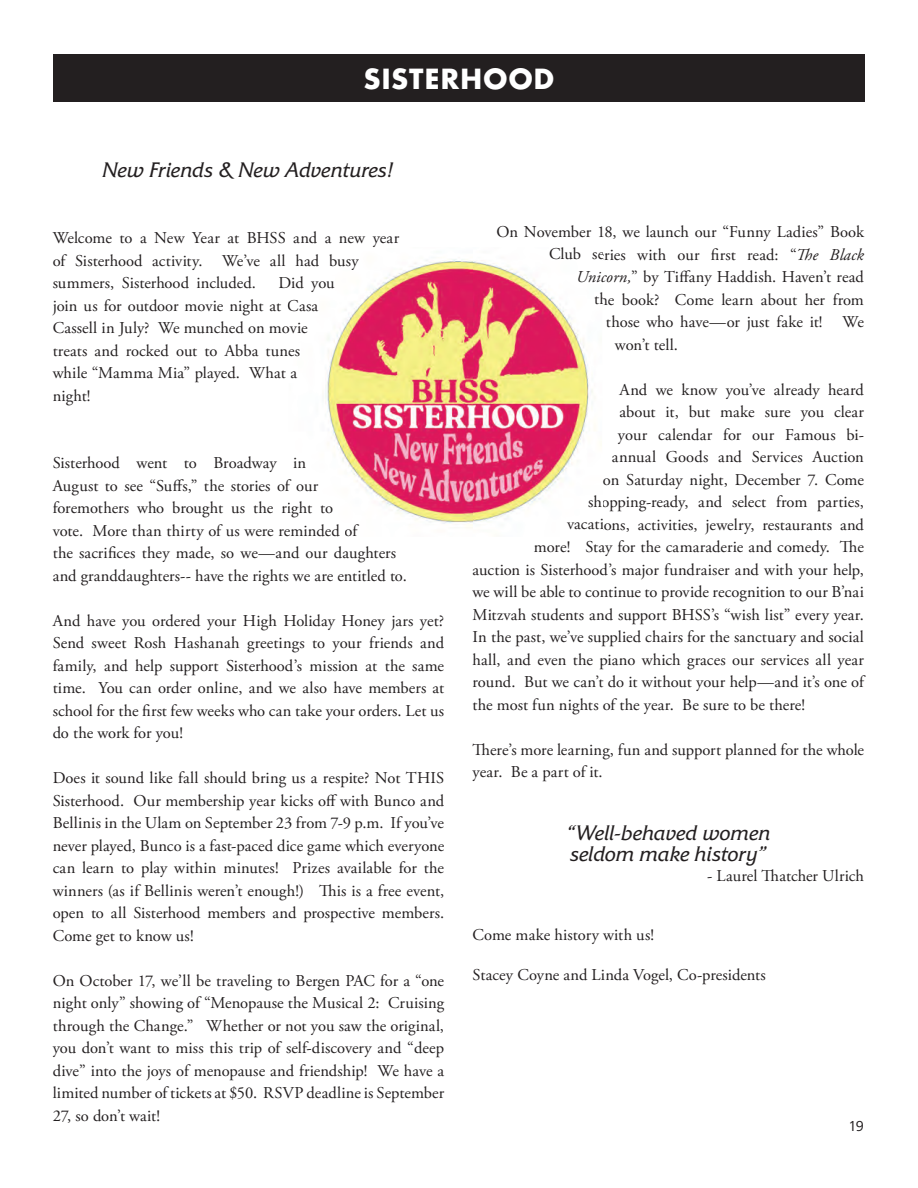
<style>
.page{position:relative;width:918px;height:1188px;background:#fff}
.page>*{position:absolute;margin:0;border:0;box-sizing:border-box;transform-origin:0 0}
.t1{font:700 27px "Futura Std";letter-spacing:.05em;color:#fff}
.t2{font:italic 21px/21px "Friz Quadrata Std";color:#231f20}
.t3{font:16.5px/22.5px "Adobe Garamond Pro";color:#231f20}
.t4{font:15px "Frutiger Next Pro";color:#231f20}
.s1{font-style:italic}
</style>
<div class="page">
<div style="left:53px;top:54px;width:812px;height:48px;background:#231f20"></div>
<img style="left:325px;top:259px;width:268px;height:269px">
<img style="left:325px;top:259px;width:34px;height:11px">
<img style="left:325px;top:276px;width:10px;height:16px">
<img style="left:325px;top:501px;width:8px;height:17px">
<img style="left:325px;top:524px;width:34px;height:4px">
<img style="left:550px;top:259px;width:43px;height:1px">
<img style="left:578px;top:271px;width:15px;height:13px">
<img style="left:588px;top:495px;width:5px;height:16px">
<img style="left:567px;top:518px;width:26px;height:10px">
<h1 class="t1" style="left:364px;top:64px;width:192px">SISTERHOOD</h1>
<p class="t2" style="left:102px;top:161px;width:294px">New Friends &amp; New Adventures!</p>
<p class="t3" style="left:53px;top:228px;width:348px">Welcome to a New Year at BHSS and a new ear of Sisterhood activity. We’ve all<br>summers, Sisterhood included.<br>join us for outdoor movie night at Casa<br>Cassell in July? We munched on movie<br>treats and rocked out to Abba tunes<br>while “Mamma Mia” played. What a<br>night!</p>
<p class="t3" style="left:373px;top:228px;width:9px">y</p>
<p class="t3" style="left:279px;top:251px;width:82px;text-indent:17px">had busy<br>Did you</p>
<p class="t3" style="left:53px;top:453px;width:356px">Sisterhood went to Broadway<br>August to see “Suffs,” the stories of our<br>foremothers who brought us the right to<br>vote. More than thirty of us were reminded of<br>the sacrifices they made, so we—and our daughters and granddaughters-- have the rights we are entitled to.</p>
<p class="t3" style="left:53px;top:611px;width:393px;text-align:justify">And have you ordered your High Holiday Honey jars yet?<br>Send sweet Rosh Hashanah greetings to your friends and family, and help support Sisterhood’s mission at the same time. You can order online, and we also have members at school for the first few weeks who can take your orders. Let us do the work for you!</p>
<p class="t3" style="left:53px;top:768px;width:393px;text-align:justify">Does it sound like fall should bring us a respite? Not THIS Sisterhood. Our membership year kicks off with Bunco and Bellinis in the Ulam on September 23 from 7-9 p.m. If you’ve never played, Bunco is a fast-paced dice game which everyone can learn to play within minutes! Prizes available for the winners (as if Bellinis weren’t enough!) This is a free event, open to all Sisterhood members and prospective members.<br>Come get to know us!</p>
<p class="t3" style="left:53px;top:971px;width:393px;text-align:justify">On October 17, we’ll be traveling to Bergen PAC for a “one night only” showing of “Menopause the Musical 2: Cruising through the Change.” Whether or not you saw the original, you don’t want to miss this trip of self-discovery and “deep dive” into the joys of menopause and friendship! We have a limited number of tickets at $50. RSVP deadline is September 27, so don’t wait!</p>
<p class="t3" style="left:293px;top:453px;width:15px">in</p>
<p class="t3" style="left:496px;top:222px;width:369px">On November 18, we launch our “Funny Ladies” Book</p>
<p class="t3" style="left:549px;top:244px;width:316px">Club series with our first read: “<span class="s1">The Black</span></p>
<p class="t3" style="left:576px;top:267px;width:289px"><span class="s1">Unicorn,</span>” by Tiffany Haddish. Haven’t read</p>
<p class="t3" style="left:594px;top:290px;width:271px">the book? Come learn about her from</p>
<p class="t3" style="left:606px;top:312px;width:259px">those who have—or just fake it! We</p>
<p class="t3" style="left:615px;top:335px;width:64px">won’t tell.</p>
<p class="t3" style="left:619px;top:380px;width:246px">And we know you’ve already heard</p>
<p class="t3" style="left:619px;top:402px;width:246px">about it, but make sure you clear</p>
<p class="t3" style="left:618px;top:425px;width:248px">your calendar for our Famous bi-</p>
<p class="t3" style="left:612px;top:447px;width:253px">annual Goods and Services Auction</p>
<p class="t3" style="left:603px;top:470px;width:263px">on Saturday night, December 7. Come</p>
<p class="t3" style="left:588px;top:492px;width:277px">shopping-ready, and select from parties,</p>
<p class="t3" style="left:567px;top:515px;width:298px">vacations, activities, jewelry, restaurants and</p>
<p class="t3" style="left:534px;top:537px;width:332px">more! Stay for the camaraderie and comedy. The</p>
<p class="t3" style="left:472px;top:560px;width:393px">auction is Sisterhood’s major fundraiser and with your help,</p>
<p class="t3" style="left:472px;top:582px;width:393px">we will be able to continue to provide recognition to our B’nai</p>
<p class="t3" style="left:472px;top:605px;width:393px">Mitzvah students and support BHSS’s “wish list” every year.</p>
<p class="t3" style="left:472px;top:627px;width:393px">In the past, we’ve supplied chairs for the sanctuary and social</p>
<p class="t3" style="left:472px;top:650px;width:393px">hall, and even the piano which graces our services all year</p>
<p class="t3" style="left:472px;top:672px;width:393px">round. But we can’t do it without your help—and it’s one of</p>
<p class="t3" style="left:472px;top:695px;width:334px">the most fun nights of the year. Be sure to be there!</p>
<p class="t3" style="left:472px;top:740px;width:393px">There’s more learning, fun and support planned for the whole year. Be a part of it.</p>
<p class="t2" style="left:566px;top:824px;width:206px">“Well-behaved women seldom make history”</p>
<p class="t3" style="left:707px;top:866px;width:158px">- Laurel Thatcher Ulrich</p>
<p class="t3" style="left:473px;top:925px;width:183px">Come make history with us!</p>
<p class="t3" style="left:473px;top:965px;width:295px">Stacey Coyne and Linda Vogel, Co-presidents</p>
<p class="t4" style="left:849px;top:1117px;width:17px">19</p>
</div>
